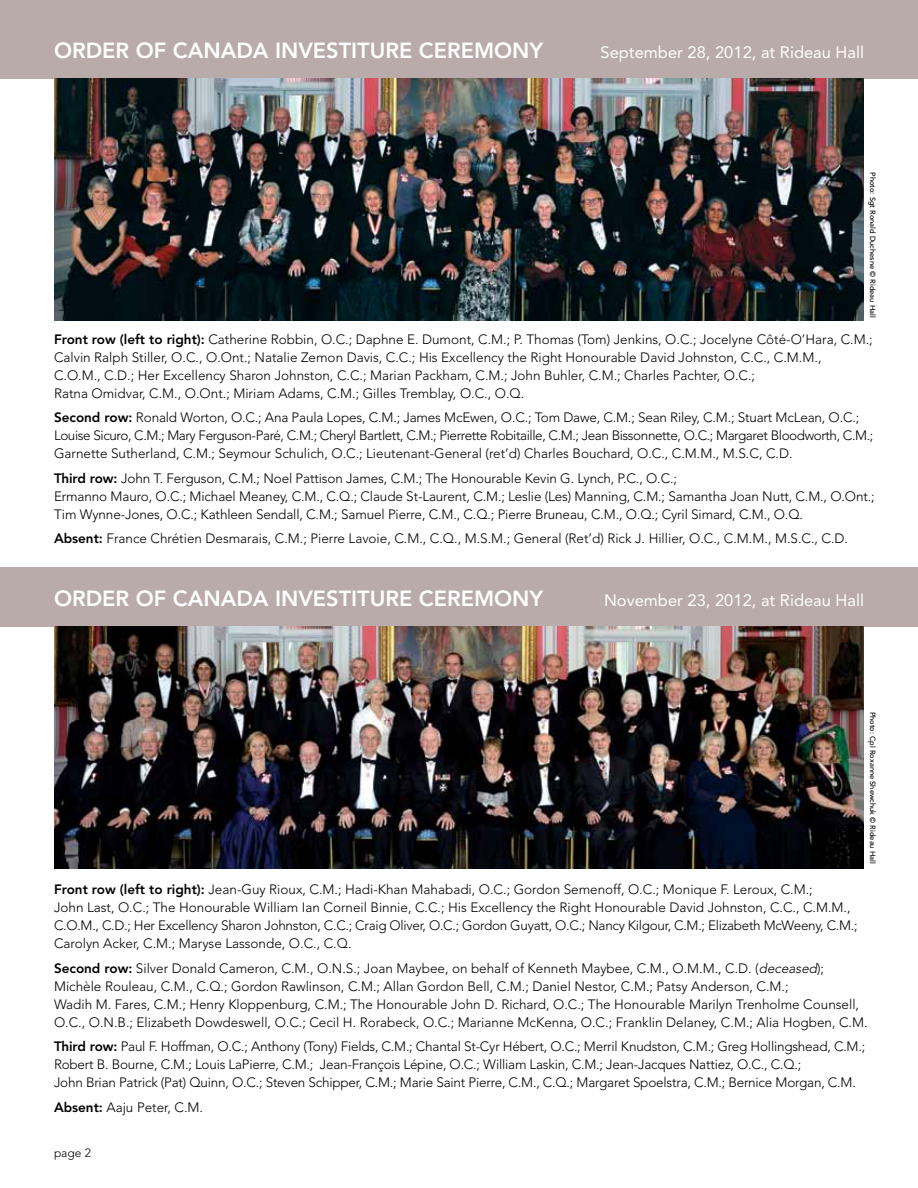
<style>
.page{position:relative;width:918px;height:1188px;background:#fff}
.page>*{position:absolute;margin:0;border:0;box-sizing:border-box;transform-origin:0 0}
.Header_in_Bar{font:800 21.75px "Avenir LT Std";color:#fff}
.Header_in_Bar-2{font:16.5px "Avenir LT Std";color:#fff}
.t1{font:300 13.5px/18px "Avenir LT Std";color:#000}
.quotes{font:300 12px "Avenir LT Std";color:#000}
.Photographer{font:500 7.5px "Avenir LT Std";color:#000}
.s1{font-weight:800}
.s2{font-style:italic}
</style>
<div class="page">
<div style="left:0;top:0;width:918px;height:79px;background:#b8aba9"></div>
<div style="left:0;top:567px;width:918px;height:60px;background:#b8aba9"></div>
<img style="left:54px;top:79px;width:810px;height:242px">
<img style="left:54px;top:627px;width:810px;height:241px">
<p class="Header_in_Bar" style="left:54px;top:37px;width:491px">ORDER OF CANADA INVESTITURE CEREMONY</p>
<p class="Header_in_Bar-2" style="left:601px;top:42px;width:265px">September 28, 2012, at Rideau Hall</p>
<p class="Photographer" style="left:877px;top:172px;width:147px;rotate:90deg">Photo: Sgt Ronald Duchesne © Rideau Hall</p>
<p class="t1" style="left:54px;top:330px;width:820px"><span class="s1">Front row (left to right):</span> Catherine Robbin, O.C.; Daphne E. Dumont, C.M.; P. Thomas (Tom) Jenkins, O.C.; Jocelyne Côté-O’Hara, C.M.; Calvin Ralph Stiller, O.C., O.Ont.; Natalie Zemon Davis, C.C.; His Excellency the Right Honourable David Johnston, C.C., C.M.M.,<br>C.O.M., C.D.; Her Excellency Sharon Johnston, C.C.; Marian Packham, C.M.; John Buhler, C.M.; Charles Pachter, O.C.;<br>Ratna Omidvar, C.M., O.Ont.; Miriam Adams, C.M.; Gilles Tremblay, O.C., O.Q.</p>
<p class="t1" style="left:54px;top:409px;width:821px"><span class="s1">Second row:</span> Ronald Worton, O.C.; Ana Paula Lopes, C.M.; James McEwen, O.C.; Tom Dawe, C.M.; Sean Riley, C.M.; Stuart McLean, O.C.;<br>Louise Sicuro, C.M.; Mary Ferguson-Paré, C.M.; Cheryl Bartlett, C.M.; Pierrette Robitaille, C.M.; Jean Bissonnette, O.C.; Margaret Bloodworth, C.M.;<br>Garnette Sutherland, C.M.; Seymour Schulich, O.C.; Lieutenant-General (ret’d) Charles Bouchard, O.C., C.M.M., M.S.C, C.D.</p>
<p class="t1" style="left:54px;top:469px;width:822px"><span class="s1">Third row:</span> John T. Ferguson, C.M.; Noel Pattison James, C.M.; The Honourable Kevin G. Lynch, P.C., O.C.;<br>Ermanno Mauro, O.C.; Michael Meaney, C.M., C.Q.; Claude St-Laurent, C.M.; Leslie (Les) Manning, C.M.; Samantha Joan Nutt, C.M., O.Ont.;<br>Tim Wynne-Jones, O.C.; Kathleen Sendall, C.M.; Samuel Pierre, C.M., C.Q.; Pierre Bruneau, C.M., O.Q.; Cyril Simard, C.M., O.Q.</p>
<p class="t1" style="left:54px;top:530px;width:796px"><span class="s1">Absent:</span> France Chrétien Desmarais, C.M.; Pierre Lavoie, C.M., C.Q., M.S.M.; General (Ret’d) Rick J. Hillier, O.C., C.M.M., M.S.C., C.D.</p>
<p class="Header_in_Bar" style="left:54px;top:586px;width:491px">ORDER OF CANADA INVESTITURE CEREMONY</p>
<p class="Header_in_Bar-2" style="left:604px;top:591px;width:261px">November 23, 2012, at Rideau Hall</p>
<p class="Photographer" style="left:877px;top:712px;width:154px;rotate:90deg">Photo: Cpl Roxanne Shewchuk © Rideau Hall</p>
<p class="t1" style="left:54px;top:881px;width:805px"><span class="s1">Front row (left to right):</span> Jean-Guy Rioux, C.M.; Hadi-Khan Mahabadi, O.C.; Gordon Semenoff, O.C.; Monique F. Leroux, C.M.;<br>John Last, O.C.; The Honourable William Ian Corneil Binnie, C.C.; His Excellency the Right Honourable David Johnston, C.C., C.M.M., C.O.M., C.D.; Her Excellency Sharon Johnston, C.C.; Craig Oliver, O.C.; Gordon Guyatt, O.C.; Nancy Kilgour, C.M.; Elizabeth McWeeny, C.M.; Carolyn Acker, C.M.; Maryse Lassonde, O.C., C.Q.</p>
<p class="t1" style="left:54px;top:959px;width:815px"><span class="s1">Second row:</span> Silver Donald Cameron, C.M., O.N.S.; Joan Maybee, on behalf of Kenneth Maybee, C.M., O.M.M., C.D. (<span class="s2">deceased</span>); Michèle Rouleau, C.M., C.Q.; Gordon Rawlinson, C.M.; Allan Gordon Bell, C.M.; Daniel Nestor, C.M.; Patsy Anderson, C.M.;<br>Wadih M. Fares, C.M.; Henry Kloppenburg, C.M.; The Honourable John D. Richard, O.C.; The Honourable Marilyn Trenholme Counsell, O.C., O.N.B.; Elizabeth Dowdeswell, O.C.; Cecil H. Rorabeck, O.C.; Marianne McKenna, O.C.; Franklin Delaney, C.M.; Alia Hogben, C.M.</p>
<p class="t1" style="left:54px;top:1037px;width:813px"><span class="s1">Third row:</span> Paul F. Hoffman, O.C.; Anthony (Tony) Fields, C.M.; Chantal St-Cyr Hébert, O.C.; Merril Knudston, C.M.; Greg Hollingshead, C.M.;<br>Robert B. Bourne, C.M.; Louis LaPierre, C.M.; Jean-François Lépine, O.C.; William Laskin, C.M.; Jean-Jacques Nattiez, O.C., C.Q.;<br>John Brian Patrick (Pat) Quinn, O.C.; Steven Schipper, C.M.; Marie Saint Pierre, C.M., C.Q.; Margaret Spoelstra, C.M.; Bernice Morgan, C.M.</p>
<p class="t1" style="left:54px;top:1098px;width:151px"><span class="s1">Absent:</span> Aaju Peter, C.M.</p>
<p class="quotes" style="left:54px;top:1145px;width:38px">page 2</p>
</div>
